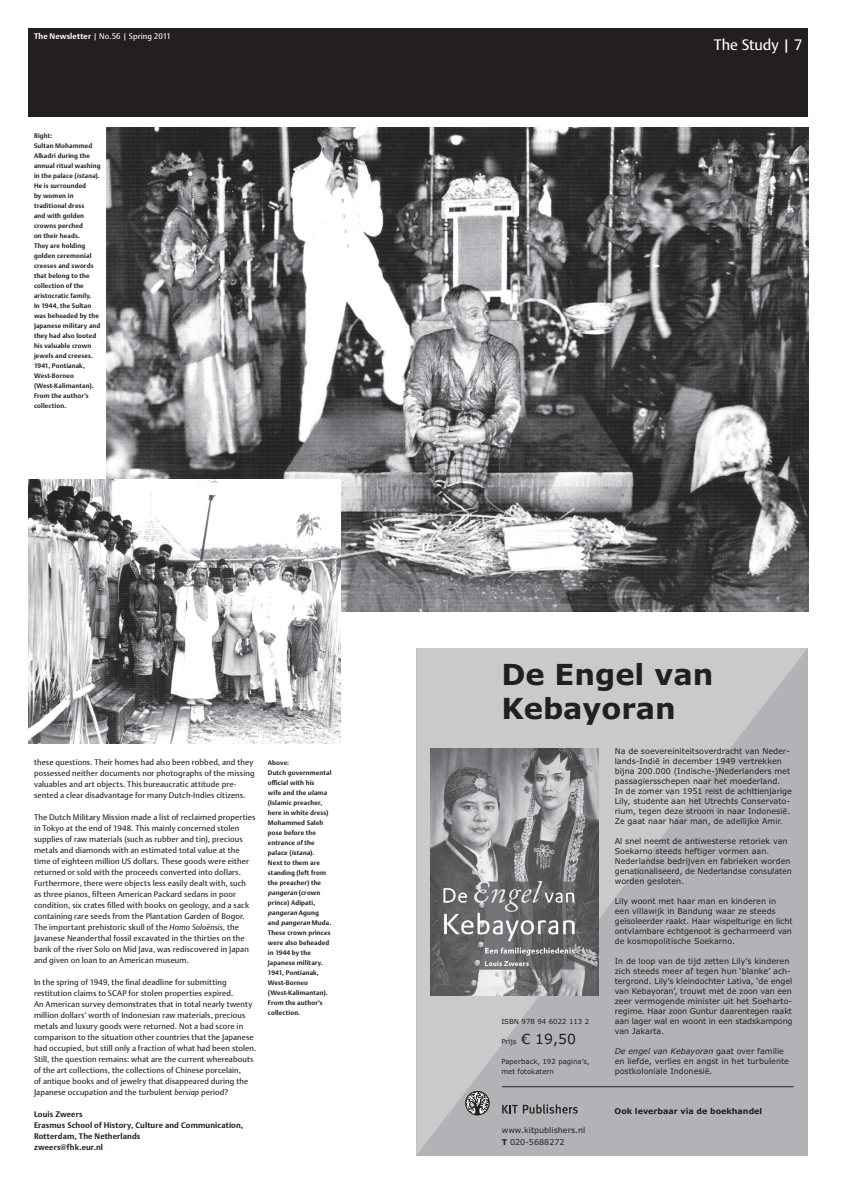
<style>
.page{position:relative;width:845px;height:1185px;background:#fff}
.page>*{position:absolute;margin:0;border:0;box-sizing:border-box;transform-origin:0 0}
.t1{font:700 29px/34.8px "Verdana";color:#231f20}
.t2{font:15px "DTL Argo TPRO";letter-spacing:-.005em;color:#fff}
.t3{font:14px "Verdana";color:#231f20}
.t4{font:8px/11px "DTL Argo TPRO";letter-spacing:.015em;color:#231f20}
.t5{font:8px/10px "Verdana";color:#231f20}
.t6{font:700 8px/11px "DTL Argo TPRO";letter-spacing:.015em;color:#231f20}
.t7{font:8px "DTL Argo TPRO";letter-spacing:.01em;color:#fff}
.t8{font:700 8px "Verdana";color:#231f20}
.t9{font:7px/10px "Verdana";color:#231f20}
.t10{font:700 6.5px/10px "DTL Argo TPRO";letter-spacing:.02em;color:#231f20}
.s1{font-weight:700}
.s2{font-style:italic}
.s3{font-family:"DTL Argo ETPL";font-style:italic}
.s4{font-size:7px}
</style>
<div class="page">
<div style="left:28px;top:28px;width:780px;height:88px;background:#231f20"></div>
<img style="left:106px;top:127px;width:702px;height:484px">
<img style="left:28px;top:479px;width:312px;height:264px">
<svg style="left:416px;top:648px;width:391px;height:507px;background:#babbbf"></svg>
<img style="left:430px;top:748px;width:169px;height:248px">
<svg style="left:465px;top:1091px;width:25px;height:24px"></svg>
<svg style="left:465px;top:1091px;width:24px;height:23px"></svg>
<svg style="left:502px;top:1104px;width:76px;height:10px"></svg>
<hr style="left:502px;top:1086px;width:291px;height:1px;background:#231f20">
<p class="t7" style="left:34px;top:32px;width:138px"><span class="s1">The Newsletter</span> | No.56 | Spring 2011</p>
<p class="t10" style="left:34px;top:131px;width:68px">Right:<br>Sultan Mohammed<br>Alkadri during the annual ritual washing in the palace (<span class="s2">istana</span>).<br>He is surrounded<br>by women in traditional dress<br>and with golden crowns perched<br>on their heads.<br>They are holding golden ceremonial creeses and swords that belong to the collection of the aristocratic family.<br>In 1944, the Sultan was beheaded by the<br>Japanese military and they had also looted his valuable crown jewels and creeses.<br>1941, Pontianak,<br>West-Borneo (West-Kalimantan).<br>From the author’s collection.</p>
<p class="t4" style="left:34px;top:757px;width:222px">these questions. Their homes had also been robbed, and they possessed neither documents nor photographs of the missing valuables and art objects. This bureaucratic attitude pre&shy;sented a clear disadvantage for many Dutch-Indies citizens.</p>
<p class="t4" style="left:34px;top:812px;width:223px">The Dutch Military Mission made a list of reclaimed properties in Tokyo at the end of 1948. This mainly concerned stolen supplies of raw materials (such as rubber and tin), precious metals and diamonds with an estimated total value at the time of eighteen million US dollars. These goods were either returned or sold with the proceeds converted into dollars.<br>Furthermore, there were objects less easily dealt with, such as three pianos, fifteen American Packard sedans in poor condition, six crates filled with books on geology, and a sack containing rare seeds from the Plantation Garden of Bogor.<br>The important prehistoric skull of the <span class="s3">Homo Soloënsis,</span> the Javanese Neanderthal fossil excavated in the thirties on the bank of the river Solo on Mid Java, was rediscovered in Japan and given on loan to an American museum.</p>
<p class="t4" style="left:34px;top:977px;width:224px">In the spring of 1949, the final deadline for submitting restitution claims to SCAP for stolen properties expired.<br>An American survey demonstrates that in total nearly twenty million dollars’ worth of Indonesian raw materials, precious metals and luxury goods were returned. Not a bad score in comparison to the situation other countries that the Japanese had occupied, but still only a fraction of what had been stolen.<br>Still, the question remains: what are the current whereabouts of the art collections, the collections of Chinese porcelain,<br>of antique books and of jewelry that disappeared during the Japanese occupation and the turbulent <span class="s2">bersiap</span> period?</p>
<p class="t6" style="left:34px;top:1109px;width:211px">Louis Zweers<br>Erasmus School of History, Culture and Communication,<br>Rotterdam, The Netherlands<br>zweers@fhk.eur.nl</p>
<p class="t10" style="left:268px;top:758px;width:65px">Above:<br>Dutch governmental official with his<br>wife and the <span class="s2">ulama </span>(Islamic preacher, here in white dress)<br>Mohammed Saleh pose before the entrance of the palace (<span class="s2">istana</span>).<br>Next to them are standing (left from the preacher) the <span class="s2">pangeran</span> (c row n prince) Adipati, <span class="s2">pangeran</span> Ag u n g<br>a n d <span class="s2">pangeran</span> M u d a .<br>These crown princes were also beheaded in 1944 by the<br>Japanese military.<br>1941, Pontianak,<br>West-Borneo (West-Kalimantan).<br>From the author’s collection.</p>
<h2 class="t2" style="left:714px;top:36px;width:90px">The Study | 7</h2>
<h1 class="t1" style="left:501px;top:657px;width:213px">De Engel van<br>Kebayoran</h1>
<p class="t9" style="left:501px;top:1016px;width:89px">ISBN 978 94 6022 113 2</p>
<h3 class="t3" style="left:501px;top:1030px;width:76px"><span class="s4">Prijs</span> € 19,50</h3>
<p class="t9" style="left:501px;top:1056px;width:90px">Paperback, 192 pagina’s, met fotokatern</p>
<p class="t5" style="left:502px;top:1124px;width:85px;line-height:12px">www.kitpublishers.nl<br><span class="s1">T</span> 020-5688272</p>
<p class="t5" style="left:615px;top:746px;width:178px">Na de soevereiniteitsoverdracht van Neder&shy;lands-Indië in december 1949 vertrekken bijna 200.000 (Indische-)Nederlanders met passagiersschepen naar het moederland.<br>In de zomer van 1951 reist de achttienjarige Lily, studente aan het Utrechts Conservato&shy;rium, tegen deze stroom in naar Indonesië.<br>Ze gaat naar haar man, de adellijke Amir.</p>
<p class="t5" style="left:615px;top:836px;width:179px">Al snel neemt de antiwesterse retoriek van Soekarno steeds heftiger vormen aan.<br>Nederlandse bedrijven en fabrieken worden genationaliseerd, de Nederlandse consulaten worden gesloten.</p>
<p class="t5" style="left:615px;top:896px;width:179px">Lily woont met haar man en kinderen in een villawijk in Bandung waar ze steeds geïsoleerder raakt. Haar wispelturige en licht ontvlambare echtgenoot is gecharmeerd van de kosmopolitische Soekarno.</p>
<p class="t5" style="left:615px;top:956px;width:179px">In de loop van de tijd zetten Lily’s kinderen zich steeds meer af tegen hun ‘blanke’ ach&shy;tergrond. Lily’s kleindochter Lativa, ‘de engel van Kebayoran’, trouwt met de zoon van een zeer vermogende minister uit het Soeharto&shy;regime. Haar zoon Guntur daarentegen raakt aan lager wal en woont in een stadskampong van Jakarta.</p>
<p class="t5" style="left:615px;top:1046px;width:176px"><span class="s2">De engel van Kebayoran</span> gaat over familie en liefde, verlies en angst in het turbulente postkoloniale Indonesië.</p>
<p class="t8" style="left:614px;top:1105px;width:149px">Ook leverbaar via de boekhandel</p>
</div>
